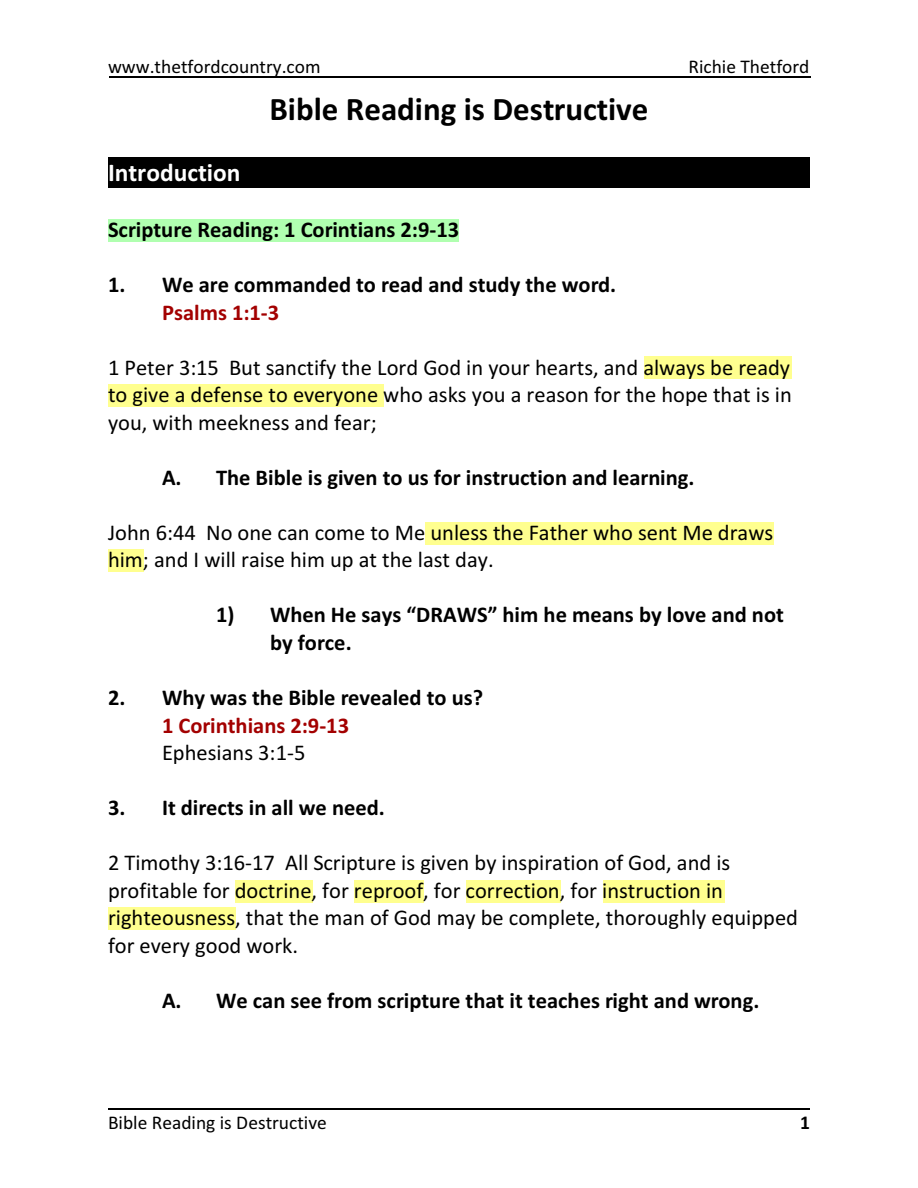
<style>
.page{position:relative;width:918px;height:1188px;background:#fff}
.page>*{position:absolute;margin:0;border:0;box-sizing:border-box;transform-origin:0 0}
.t1{font:700 33px "Calibri";color:#000}
.t2{font:700 25.5px "Calibri";color:#fff}
.t3{font:22.5px/27.6px "Calibri";color:#000}
.t4{font:700 22.5px/27.6px "Calibri";color:#000}
.t5{font:700 22.5px "Calibri";color:#a30000}
.t6{font:19.5px "Calibri";color:#000}
.t7{font:700 19.5px "Calibri";color:#000}
</style>
<div class="page">
<hr style="left:109px;top:77px;width:702px;height:1px;background:#000">
<div style="left:108px;top:157px;width:702px;height:31px;background:#000"></div>
<div style="left:108px;top:219px;width:351px;height:22px;background:#b0ffb0"></div>
<div style="left:644px;top:357px;width:147px;height:22px;background:#ffff8f"></div>
<div style="left:108px;top:384px;width:275px;height:23px;background:#ffff8f"></div>
<div style="left:425px;top:522px;width:348px;height:22px;background:#ffff8f"></div>
<div style="left:108px;top:549px;width:35px;height:23px;background:#ffff8f"></div>
<div style="left:235px;top:880px;width:77px;height:22px;background:#ffff8f"></div>
<div style="left:354px;top:880px;width:70px;height:22px;background:#ffff8f"></div>
<div style="left:466px;top:880px;width:95px;height:22px;background:#ffff8f"></div>
<div style="left:603px;top:880px;width:121px;height:22px;background:#ffff8f"></div>
<div style="left:108px;top:907px;width:128px;height:23px;background:#ffff8f"></div>
<hr style="left:108px;top:1109px;width:702px;height:1px;background:#000">
<p class="t6" style="left:108px;top:58px;width:214px">www.thetfordcountry.com</p>
<p class="t6" style="left:688px;top:58px;width:123px">Richie Thetford</p>
<h1 class="t1" style="left:269px;top:96px;width:381px">Bible Reading is Destructive</h1>
<p class="t2" style="left:108px;top:162px;width:134px">Introduction</p>
<p class="t4" style="left:108px;top:217px;width:353px">Scripture Reading: 1 Corintians 2:9-13</p>
<p class="t4" style="left:108px;top:273px;width:510px">1. We are commanded to read and study the word.</p>
<p class="t5" style="left:162px;top:303px;width:119px">Psalms 1:1-3</p>
<p class="t3" style="left:108px;top:355px;width:685px;text-align:justify">1 Peter 3:15 But sanctify the Lord God in your hearts, and always be ready to give a defense to everyone who asks you a reason for the hope that is in you, with meekness and fear;</p>
<p class="t4" style="left:162px;top:465px;width:534px">A. The Bible is given to us for instruction and learning.</p>
<p class="t3" style="left:108px;top:520px;width:667px">John 6:44 No one can come to Me unless the Father who sent Me draws him; and I will raise him up at the last day.</p>
<p class="t4" style="left:270px;top:603px;width:515px;text-indent:-54px">1) When He says “DRAWS” him he means by love and not by force.</p>
<p class="t4" style="left:108px;top:686px;width:377px">2. Why was the Bible revealed to us?</p>
<p class="t5" style="left:162px;top:716px;width:189px">1 Corinthians 2:9-13</p>
<p class="t3" style="left:162px;top:741px;width:145px">Ephesians 3:1-5</p>
<p class="t4" style="left:108px;top:796px;width:278px">3. It directs in all we need.</p>
<p class="t3" style="left:108px;top:851px;width:692px">2 Timothy 3:16-17 All Scripture is given by inspiration of God, and is profitable for doctrine, for reproof, for correction, for instruction in righteousness, that the man of God may be complete, thoroughly equipped for every good work.</p>
<p class="t4" style="left:162px;top:989px;width:599px">A. We can see from scripture that it teaches right and wrong.</p>
<p class="t6" style="left:108px;top:1114px;width:220px">Bible Reading is Destructive</p>
<p class="t7" style="left:800px;top:1114px;width:11px">1</p>
</div>
